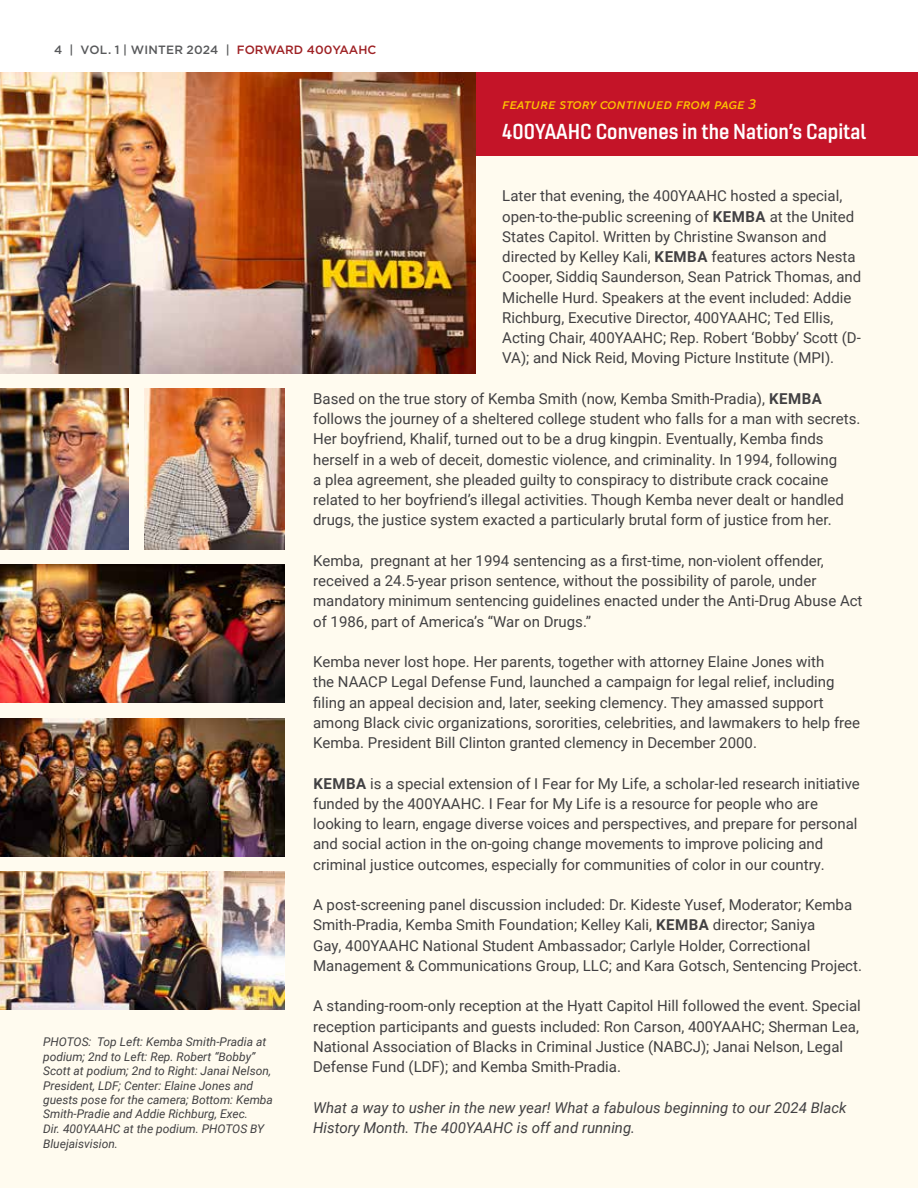
<style>
.page{position:relative;width:918px;height:1188px;background:#fff}
.page>*{position:absolute;margin:0;border:0;box-sizing:border-box;transform-origin:0 0}
.t1{font:21px "Gineso Nor Dem";color:#fff}
.t2{font:15px/20.2px "Roboto";color:#414042}
.t3{font:italic 15px/20.2px "Roboto";color:#414042}
.t4{font:italic 15px "Altivo";color:#fec400}
.t5{font:italic 12px/14.5px "Roboto";color:#414042}
.t6{font:500 12px "Gotham";color:#58595b}
.s1{color:#9e2124}
.s2{font-weight:700}
</style>
<div class="page">
<div style="left:357px;top:72px;width:561px;height:84px;background:#c41428"></div>
<div style="left:0;top:156px;width:918px;height:1032px;background:#fffbef"></div>
<img style="left:0;top:72px;width:475px;height:302px">
<img style="left:0;top:565px;width:284px;height:138px">
<img style="left:0;top:718px;width:284px;height:138px">
<img style="left:0;top:871px;width:284px;height:138px">
<img style="left:0;top:389px;width:129px;height:161px">
<img style="left:145px;top:389px;width:139px;height:161px">
<p class="t6" style="left:54px;top:42px;width:324px">4 | VOL. 1 | WINTER 2024 | <span class="s1">FORWARD 400YAAHC</span></p>
<p class="t4" style="left:502px;top:94px;width:257px">feature story continued from page 3</p>
<h3 class="t1" style="left:502px;top:119px;width:365px">400YAAHC Convenes in the Nation’s Capital</h3>
<p class="t5" style="left:43px;top:1034px;width:231px">PHOTOS: Top Left: Kemba Smith-Pradia at podium; 2nd to Left: Rep. Robert “Bobby” Scott at podium; 2nd to Right: Janai Nelson, President, LDF; Center: Elaine Jones and guests pose for the camera; Bottom: Kemba Smith-Pradie and Addie Richburg, Exec.<br>Dir. 400YAAHC at the podium. PHOTOS BY Bluejaisvision.</p>
<p class="t2" style="left:502px;top:185px;width:361px">Later that evening, the 400YAAHC hosted a special, open-to-the-public screening of <span class="s2">KEMBA</span> at the United States Capitol. Written by Christine Swanson and directed by Kelley Kali, <span class="s2">KEMBA</span> features actors Nesta Cooper, Siddiq Saunderson, Sean Patrick Thomas, and</p>
<p class="t2" style="left:502px;top:287px;width:360px">Michelle Hurd. Speakers at the event included: Addie Richburg, Executive Director, 400YAAHC; Ted Ellis, Acting Chair, 400YAAHC; Rep. Robert ‘Bobby’ Scott (D-VA); and Nick Reid, Moving Picture Institute (MPI).</p>
<p class="t2" style="left:313px;top:388px;width:510px">Based on the true story of Kemba Smith (now, Kemba Smith-Pradia), <span class="s2">KEMBA</span></p>
<p class="t2" style="left:313px;top:408px;width:549px">follows the journey of a sheltered college student who falls for a man with secrets.</p>
<p class="t2" style="left:313px;top:428px;width:512px">Her boyfriend, Khalif, turned out to be a drug kingpin. Eventually, Kemba finds</p>
<p class="t2" style="left:313px;top:449px;width:532px">herself in a web of deceit, domestic violence, and criminality. In 1994, following a plea agreement, she pleaded guilty to conspiracy to distribute crack cocaine related to her boyfriend’s illegal activities. Though Kemba never dealt or handled drugs, the justice system exacted a particularly brutal form of justice from her.</p>
<p class="t2" style="left:313px;top:550px;width:512px">Kemba, pregnant at her 1994 sentencing as a first-time, non-violent offender,</p>
<p class="t2" style="left:313px;top:570px;width:551px">received a 24.5-year prison sentence, without the possibility of parole, under mandatory minimum sentencing guidelines enacted under the Anti-Drug Abuse Act</p>
<p class="t2" style="left:313px;top:611px;width:279px">of 1986, part of America’s “War on Drugs.”</p>
<p class="t2" style="left:313px;top:651px;width:523px">Kemba never lost hope. Her parents, together with attorney Elaine Jones with the NAACP Legal Defense Fund, launched a campaign for legal relief, including</p>
<p class="t2" style="left:313px;top:692px;width:549px">filing an appeal decision and, later, seeking clemency. They amassed support among Black civic organizations, sororities, celebrities, and lawmakers to help free<br>Kemba. President Bill Clinton granted clemency in December 2000.</p>
<p class="t2" style="left:313px;top:773px;width:548px"><span class="s2">KEMBA</span> is a special extension of I Fear for My Life, a scholar-led research initiative</p>
<p class="t2" style="left:313px;top:793px;width:546px">funded by the 400YAAHC. I Fear for My Life is a resource for people who are looking to learn, engage diverse voices and perspectives, and prepare for personal and social action in the on-going change movements to improve policing and criminal justice outcomes, especially for communities of color in our country.</p>
<p class="t2" style="left:313px;top:894px;width:550px">A post-screening panel discussion included: Dr. Kideste Yusef, Moderator; Kemba Smith-Pradia, Kemba Smith Foundation; Kelley Kali, <span class="s2">KEMBA</span> director; Saniya<br>Gay, 400YAAHC National Student Ambassador; Carlyle Holder, Correctional Management &amp; Communications Group, LLC; and Kara Gotsch, Sentencing Project.</p>
<p class="t2" style="left:313px;top:995px;width:549px">A standing-room-only reception at the Hyatt Capitol Hill followed the event. Special</p>
<p class="t2" style="left:313px;top:1016px;width:547px">reception participants and guests included: Ron Carson, 400YAAHC; Sherman Lea,<br>National Association of Blacks in Criminal Justice (NABCJ); Janai Nelson, Legal<br>Defense Fund (LDF); and Kemba Smith-Pradia.</p>
<p class="t3" style="left:313px;top:1097px;width:535px">What a way to usher in the new year! What a fabulous beginning to our 2024 Black<br>History Month. The 400YAAHC is off and running.</p>
</div>
